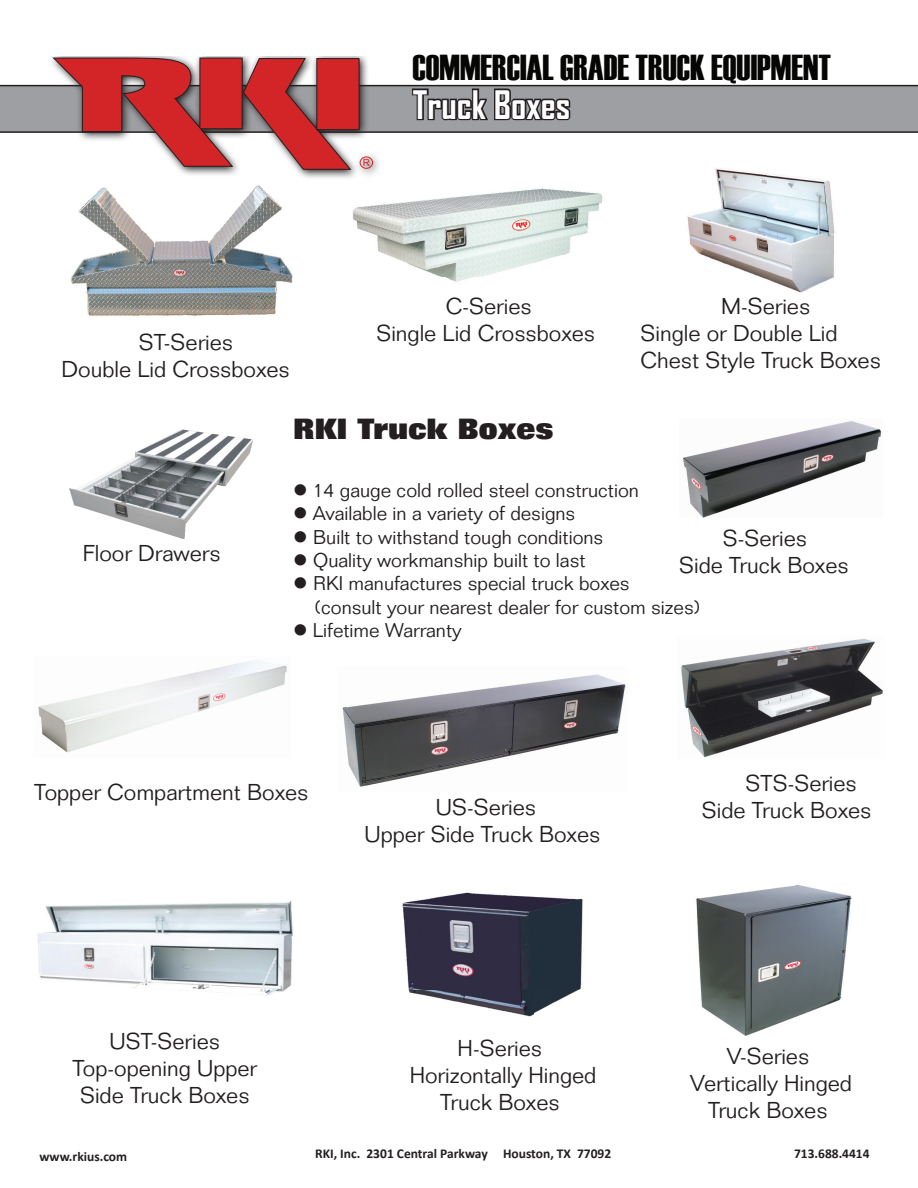
<style>
.page{position:relative;width:918px;height:1188px;background:#fff}
.page>*{position:absolute;margin:0;border:0;box-sizing:border-box;transform-origin:0 0}
.t1{font:700 37.5px "Agency FB";color:#fff}
.t2{font:36px "Haettenschweiler";color:#060604}
.t3{font:800 28.5px "Folio";color:#231f20}
.t4{font:300 22.5px/27px "Folio";color:#231f20;text-align:center}
.t5{font:300 19.5px/23.4px "Folio";color:#231f20}
.t6{font:700 13.5px "Calibri";color:#231f20}
.t7{font:9.9px "Arial";color:#d32427}
</style>
<div class="page">
<svg style="left:0;top:85px;width:918px;height:48px;background:#949598"></svg>
<svg style="left:51px;top:56px;width:329px;height:122px"></svg>
<svg style="left:52px;top:57px;width:308px;height:113px"></svg>
<div style="left:360px;top:157px;width:13px;height:12px;border:1px solid #d32427;border-radius:50%"></div>
<svg style="left:410px;top:87px;width:162px;height:35px;background:#605f62"></svg>
<img style="left:70px;top:185px;width:223px;height:131px">
<img style="left:352px;top:188px;width:251px;height:94px">
<img style="left:687px;top:168px;width:148px;height:125px">
<img style="left:683px;top:421px;width:199px;height:97px">
<img style="left:681px;top:638px;width:202px;height:120px">
<img style="left:342px;top:674px;width:284px;height:113px">
<img style="left:38px;top:660px;width:249px;height:93px">
<img style="left:37px;top:901px;width:256px;height:95px">
<img style="left:402px;top:892px;width:181px;height:125px">
<img style="left:696px;top:885px;width:156px;height:151px">
<img style="left:69px;top:429px;width:184px;height:110px">
<h2 class="t2" style="left:412px;top:43px;width:419px">COMMERCIAL GRADE TRUCK EQUIPMENT</h2>
<p class="t7" style="left:363px;top:156px;width:9px">R</p>
<h1 class="t1" style="left:413px;top:81px;width:159px">Truck Boxes</h1>
<p class="t4" style="left:62px;top:329px;width:230px;text-align:left;text-indent:77px">ST-Series<br>Double Lid Crossboxes</p>
<p class="t4" style="left:376px;top:293px;width:220px">C-Series<br>Single Lid Crossboxes</p>
<p class="t3" style="left:293px;top:413px;width:262px">RKI Truck Boxes</p>
<p class="t4" style="left:641px;top:293px;width:242px;text-align:left;text-indent:81px">M-Series<br>Single or Double Lid<br>Chest Style Truck Boxes</p>
<p class="t4" style="left:83px;top:540px;width:139px">Floor Drawers</p>
<p class="t5" style="left:293px;top:478px;width:347px">● 14 gauge cold rolled steel construction</p>
<p class="t5" style="left:293px;top:502px;width:284px">● Available in a variety of designs</p>
<p class="t5" style="left:293px;top:525px;width:312px">● Built to withstand tough conditions</p>
<p class="t5" style="left:293px;top:548px;width:294px">● Quality workmanship built to last</p>
<p class="t5" style="left:315px;top:572px;width:387px;text-indent:-22px">● RKI manufactures special truck boxes (consult your nearest dealer for custom sizes)</p>
<p class="t5" style="left:293px;top:619px;width:170px">● Lifetime Warranty</p>
<p class="t4" style="left:679px;top:524px;width:171px">S-Series<br>Side Truck Boxes</p>
<p class="t4" style="left:34px;top:779px;width:276px">Topper Compartment Boxes</p>
<p class="t4" style="left:364px;top:793px;width:237px">US-Series<br>Upper Side Truck Boxes</p>
<p class="t4" style="left:702px;top:769px;width:171px;text-align:left;text-indent:44px">STS-Series<br>Side Truck Boxes</p>
<p class="t4" style="left:73px;top:1028px;width:186px">UST-Series<br>Top-opening Upper<br>Side Truck Boxes</p>
<p class="t4" style="left:410px;top:1035px;width:188px">H-Series<br>Horizontally Hinged<br>Truck Boxes</p>
<p class="t4" style="left:690px;top:1043px;width:164px">V-Series<br>Vertically Hinged<br>Truck Boxes</p>
<p class="t6" style="left:39px;top:1148px;width:89px">www.rkius.com</p>
<p class="t6" style="left:315px;top:1145px;width:298px">RKI, Inc. 2301 Central Parkway Houston, TX 77092</p>
<p class="t6" style="left:794px;top:1145px;width:77px">713.688.4414</p>
</div>
